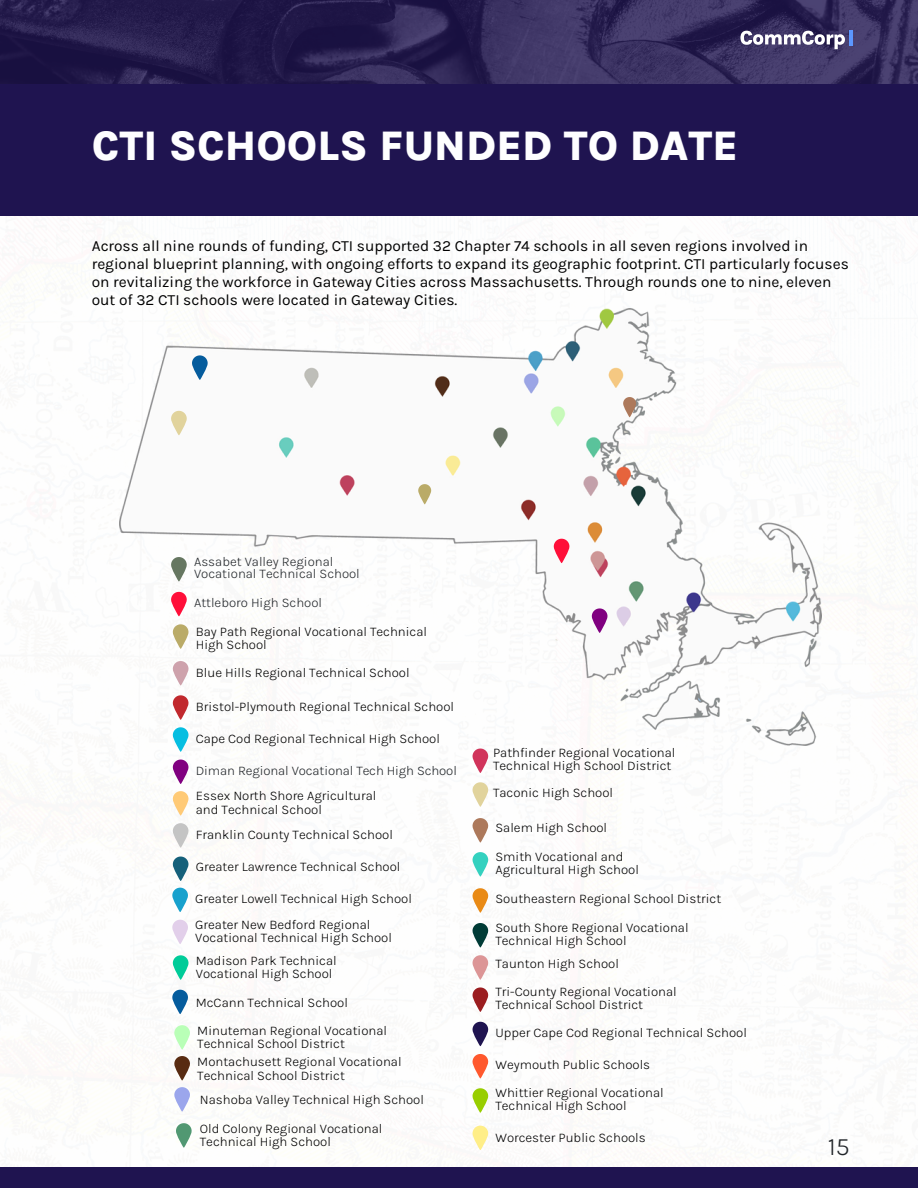
<style>
.page{position:relative;width:918px;height:1188px;background:#fff}
.page>*{position:absolute;margin:0;border:0;box-sizing:border-box;transform-origin:0 0}
.t1{font:800 42.3px "Karla";color:#fefeff}
.t2{font:300 25.35px "Karla";color:#212529}
.t3{font:15.45px/18px "Karla";color:#000}
.t4{font:300 13.35px/13.4px "Karla";color:#000}
.t5{font:300 13.35px/12.8px "Karla";color:#212529}
</style>
<div class="page">
<div style="left:0;top:1167px;width:918px;height:21px;background:#1f1450"></div>
<svg style="left:473px;top:1126px;width:15px;height:24px"></svg>
<svg style="left:473px;top:782px;width:15px;height:25px"></svg>
<svg style="left:473px;top:852px;width:15px;height:24px"></svg>
<svg style="left:473px;top:888px;width:15px;height:25px"></svg>
<svg style="left:473px;top:923px;width:15px;height:24px"></svg>
<svg style="left:473px;top:955px;width:15px;height:25px"></svg>
<svg style="left:473px;top:987px;width:15px;height:25px"></svg>
<svg style="left:473px;top:1022px;width:15px;height:24px"></svg>
<svg style="left:473px;top:1054px;width:15px;height:24px"></svg>
<svg style="left:473px;top:1088px;width:15px;height:25px"></svg>
<svg style="left:473px;top:818px;width:15px;height:24px"></svg>
<svg style="left:473px;top:749px;width:15px;height:24px"></svg>
<svg style="left:176px;top:1123px;width:16px;height:25px"></svg>
<svg style="left:176px;top:745px;width:9px;height:7px"></svg>
<svg style="left:173px;top:791px;width:15px;height:25px"></svg>
<svg style="left:173px;top:823px;width:15px;height:25px"></svg>
<svg style="left:172px;top:888px;width:16px;height:24px"></svg>
<svg style="left:172px;top:920px;width:16px;height:24px"></svg>
<svg style="left:173px;top:955px;width:15px;height:25px"></svg>
<svg style="left:174px;top:1025px;width:16px;height:25px"></svg>
<svg style="left:173px;top:857px;width:15px;height:24px"></svg>
<svg style="left:173px;top:760px;width:15px;height:24px"></svg>
<svg style="left:174px;top:1056px;width:16px;height:24px"></svg>
<svg style="left:174px;top:1087px;width:16px;height:25px"></svg>
<svg style="left:172px;top:990px;width:16px;height:24px"></svg>
<img style="left:119px;top:309px;width:702px;height:436px">
<svg style="left:623px;top:397px;width:13px;height:20px"></svg>
<svg style="left:418px;top:484px;width:13px;height:20px"></svg>
<svg style="left:592px;top:608px;width:15px;height:25px"></svg>
<svg style="left:554px;top:539px;width:15px;height:24px"></svg>
<svg style="left:171px;top:411px;width:16px;height:24px"></svg>
<svg style="left:192px;top:355px;width:16px;height:25px"></svg>
<svg style="left:0;top:0;width:918px;height:84px"></svg>
<svg style="left:740px;top:31px;width:105px;height:18px"></svg>
<hr style="left:849px;top:30px;width:4px;height:16px;background:#5c97ff">
<div style="left:0;top:84px;width:918px;height:131px;background:#1f1450"></div>
<p class="t1" style="left:92px;top:121px;width:648px">CTI SCHOOLS FUNDED TO DATE</p>
<p class="t3" style="left:92px;top:236px;width:759px">Across all nine rounds of funding, CTI supported 32 Chapter 74 schools in all seven regions involved in regional blueprint planning, with ongoing efforts to expand its geographic footprint. CTI particularly focuses on revitalizing the workforce in Gateway Cities across Massachusetts. Through rounds one to nine, eleven out of 32 CTI schools were located in Gateway Cities.</p>
<p class="t5" style="left:194px;top:555px;width:167px">Assabet Valley Regional<br>Vocational Technical School</p>
<p class="t5" style="left:194px;top:596px;width:130px">Attleboro High School</p>
<p class="t4" style="left:196px;top:625px;width:233px">Bay Path Regional Vocational Technical<br>High School</p>
<p class="t4" style="left:196px;top:666px;width:215px">Blue Hills Regional Technical School</p>
<p class="t4" style="left:196px;top:700px;width:260px">Bristol-Plymouth Regional Technical School</p>
<p class="t4" style="left:196px;top:732px;width:246px">Cape Cod Regional Technical High School</p>
<p class="t5" style="left:196px;top:764px;width:263px">Diman Regional Vocational Tech High School</p>
<p class="t4" style="left:196px;top:789px;width:182px">Essex North Shore Agricultural and Technical School</p>
<p class="t4" style="left:196px;top:827px;width:199px">Franklin County Technical School</p>
<p class="t4" style="left:196px;top:860px;width:206px">Greater Lawrence Technical School</p>
<p class="t4" style="left:195px;top:892px;width:218px">Greater Lowell Technical High School</p>
<p class="t4" style="left:195px;top:918px;width:198px">Greater New Bedford Regional<br>Vocational Technical High School</p>
<p class="t4" style="left:196px;top:954px;width:142px">Madison Park Technical<br>Vocational High School</p>
<p class="t4" style="left:196px;top:996px;width:154px">McCann Technical School</p>
<p class="t4" style="left:197px;top:1024px;width:191px">Minuteman Regional Vocational<br>Technical School District</p>
<p class="t4" style="left:197px;top:1055px;width:206px">Montachusett Regional Vocational<br>Technical School District</p>
<p class="t4" style="left:200px;top:1093px;width:226px">Nashoba Valley Technical High School</p>
<p class="t4" style="left:200px;top:1121px;width:184px">Old Colony Regional Vocational<br>Technical High School</p>
<p class="t4" style="left:493px;top:746px;width:184px">Pathfinder Regional Vocational<br>Technical High School District</p>
<p class="t4" style="left:493px;top:786px;width:122px">Taconic High School</p>
<p class="t4" style="left:495px;top:821px;width:113px">Salem High School</p>
<h1 class="t4" style="left:495px;top:850px;width:145px">Smith Vocational and<br>Agricultural High School</h1>
<h2 class="t4" style="left:495px;top:891px;width:227px">Southeastern Regional School District</h2>
<p class="t4" style="left:495px;top:921px;width:195px">South Shore Regional Vocational<br>Technical High School</p>
<p class="t4" style="left:495px;top:957px;width:125px">Taunton High School</p>
<p class="t4" style="left:495px;top:985px;width:183px">Tri-County Regional Vocational<br>Technical School District</p>
<p class="t4" style="left:495px;top:1025px;width:253px">Upper Cape Cod Regional Technical School</p>
<p class="t4" style="left:495px;top:1057px;width:156px">Weymouth Public Schools</p>
<p class="t4" style="left:495px;top:1086px;width:170px">Whittier Regional Vocational<br>Technical High School</p>
<p class="t4" style="left:495px;top:1131px;width:152px">Worcester Public Schools</p>
<p class="t2" style="left:828px;top:1132px;width:24px">15</p>
</div>
